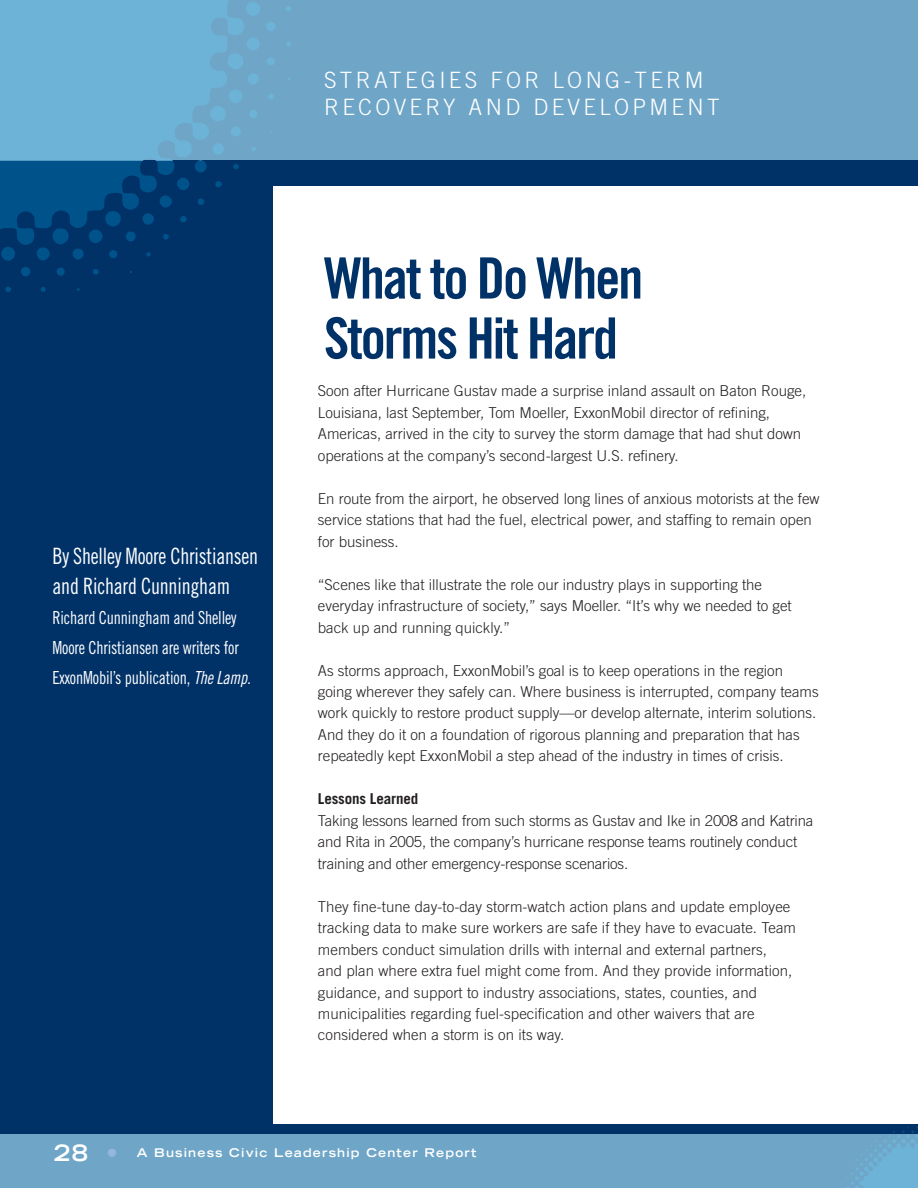
<style>
.page{position:relative;width:918px;height:1188px;background:#fff}
.page>*{position:absolute;margin:0;border:0;box-sizing:border-box;transform-origin:0 0}
.t1{font:57px/60px "Trade Gothic Bold Cond Twenty";letter-spacing:-.04em;color:#003268}
.t2{font:22.5px/30px "Trade Gothic Cond Eighteen";letter-spacing:-.01em;color:#fff;scale:.9 1}
.t3{font:300 22.5px/27px "Trade Gothic";letter-spacing:.15em;color:#fff}
.t4{font:18px/30px "Trade Gothic Cond Eighteen";letter-spacing:-.01em;color:#fff;scale:.9 1}
.t5{font:300 15px/21.5px "Trade Gothic";color:#231f20}
.t6{font:700 15px "Trade Gothic";letter-spacing:-.01em;color:#231f20}
.t7{font:700 expanded 12px "Trade Gothic LH";letter-spacing:.1em;color:#fff}
.s1{font-family:"Trade Gothic Cond Eighteen Obl"}
.s2{font-size:22.5px}
.s3{font-size:22.5px;color:#95b6df}
</style>
<div class="page">
<div style="left:0;top:0;width:918px;height:162px;background:#6fa6c8"></div>
<div style="left:0;top:1134px;width:918px;height:54px;background:#6fa6c8"></div>
<div style="left:0;top:161px;width:918px;height:25px;background:#003268"></div>
<div style="left:0;top:1124px;width:918px;height:10px;background:#003268"></div>
<div style="left:0;top:174px;width:272px;height:954px;background:#003268"></div>
<svg style="left:847px;top:1126px;width:71px;height:62px"></svg>
<svg style="left:0;top:0;width:292px;height:161px;fill:#6db3d8"></svg>
<svg style="left:0;top:161px;width:239px;height:131px"></svg>
<h2 class="t3" style="left:324px;top:68px;width:397px">STRATEGIES FOR LONG-TERM<br>RECOVERY AND DEVELOPMENT</h2>
<h2 class="t2" style="left:52px;top:543px;width:230px">By Shelley Moore Christiansen and Richard Cunningham</h2>
<p class="t4" style="left:52px;top:604px;width:222px">Richard Cunningham and Shelley<br>Moore Christiansen are writers for<br>ExxonMobil’s publication, <span class="s1">The Lamp.</span></p>
<h1 class="t1" style="left:324px;top:253px;width:321px">What to Do When<br>Storms Hit Hard</h1>
<p class="t5" style="left:318px;top:382px;width:490px">Soon after Hurricane Gustav made a surprise inland assault on Baton Rouge, Louisiana, last September, Tom Moeller, ExxonMobil director of refining, Americas, arrived in the city to survey the storm damage that had shut down operations at the company’s second-largest U.S. refinery.</p>
<p class="t5" style="left:318px;top:489px;width:503px">En route from the airport, he observed long lines of anxious motorists at the few service stations that had the fuel, electrical power, and staffing to remain open for business.</p>
<p class="t5" style="left:318px;top:575px;width:475px">“Scenes like that illustrate the role our industry plays in supporting the everyday infrastructure of society,” says Moeller. “It’s why we needed to get back up and running quickly.”</p>
<p class="t5" style="left:318px;top:661px;width:502px">As storms approach, ExxonMobil’s goal is to keep operations in the region going wherever they safely can. Where business is interrupted, company teams work quickly to restore product supply—or develop alternate, interim solutions.<br>And they do it on a foundation of rigorous planning and preparation that has repeatedly kept ExxonMobil a step ahead of the industry in times of crisis.</p>
<p class="t6" style="left:318px;top:794px;width:102px">Lessons Learned</p>
<p class="t5" style="left:318px;top:811px;width:497px">Taking lessons learned from such storms as Gustav and Ike in 2008 and Katrina and Rita in 2005, the company’s hurricane response teams routinely conduct training and other emergency-response scenarios.</p>
<p class="t5" style="left:318px;top:897px;width:480px">They fine-tune day-to-day storm-watch action plans and update employee tracking data to make sure workers are safe if they have to evacuate. Team members conduct simulation drills with internal and external partners,<br>and plan where extra fuel might come from. And they provide information, guidance, and support to industry associations, states, counties, and municipalities regarding fuel-specification and other waivers that are considered when a storm is on its way.</p>
<p class="t7" style="left:54px;top:1148px;width:424px"><span class="s2">28</span> <span class="s3">•</span> A Business Civic Leadership Center Report</p>
</div>
